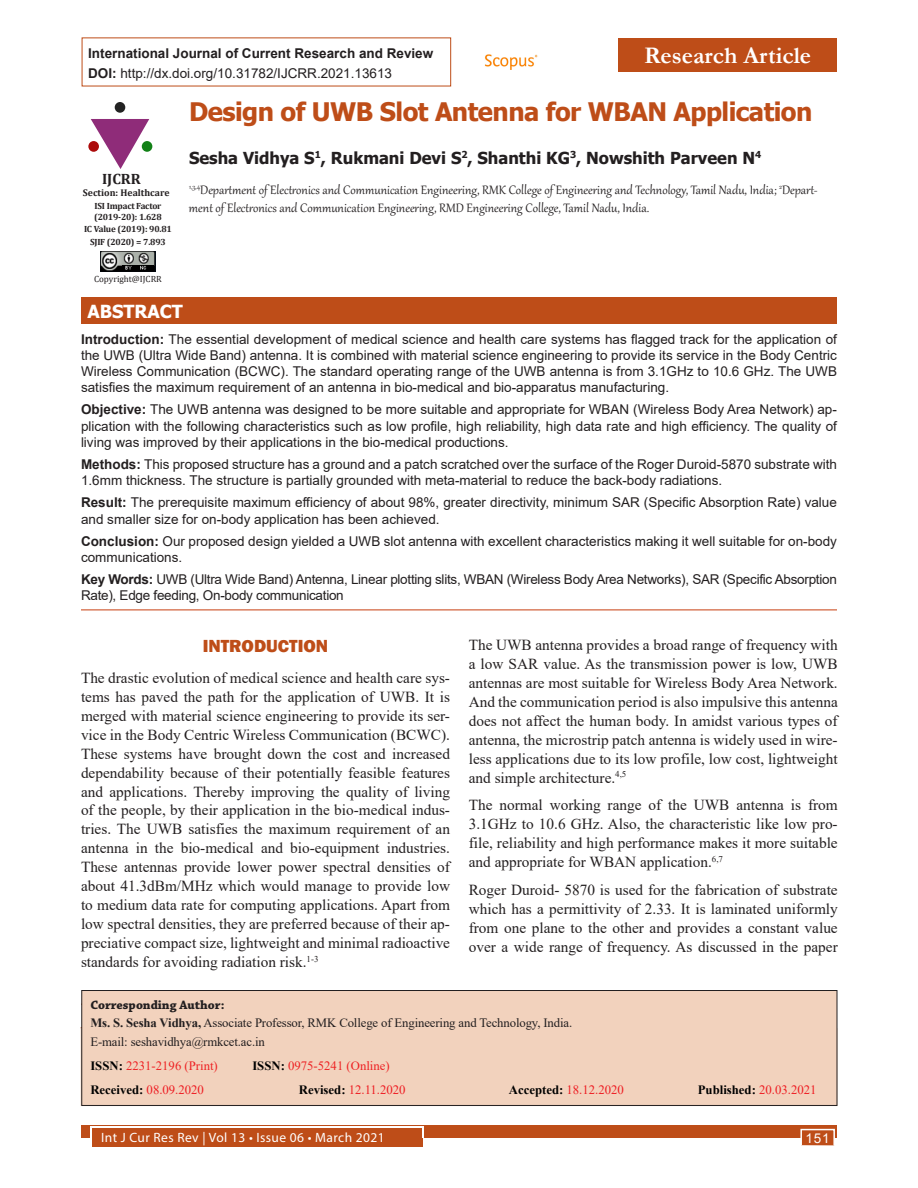
<style>
.page{position:relative;width:918px;height:1188px;background:#fff}
.page>*{position:absolute;margin:0;border:0;box-sizing:border-box;transform-origin:0 0}
.Article_title{font:700 25.5px "Tahoma";letter-spacing:-.02em;color:#be4d18}
.Articles{font:700 24px "Garamond";color:#fff}
.Head_1{font:800 18px "Franklin Gothic";color:#be4d18}
.t1{font:700 18px "Tahoma";color:#fff}
.Author_name{font:700 16.5px "Tahoma";color:#231f20}
.Text_copy{font:15.3px/18.9px "Times New Roman";color:#231f20;text-align:justify}
.Author_affiliation{font:15px/18px "Gabriola";color:#231f20}
.t2{font:700 15px "Cambria";color:#231f20}
.Abstract_text{font:13.5px/16.2px "Arial";color:#231f20}
.Keywords{font:13.5px/16.2px "Arial";letter-spacing:-.02em;color:#231f20}
.t3{font:700 13.5px "Arial";color:#231f20}
.t4{font:13.5px "Myriad Pro";letter-spacing:.03em;color:#fff}
.t5{font:13.5px "Arial";color:#fff}
.Corresponding_text{font:12.75px "Times New Roman";letter-spacing:-.01em;color:#231f20}
.Corresponding_text-2{font:12.75px "Times New Roman";color:#ee1d23}
.Corresponding_text-3{font:12.75px "Times New Roman";color:#ee2123}
.Corresponding_head{font:700 12.75px "Chaparral Pro";color:#231f20}
.Corresponding_text-4{font:700 12.75px "Times New Roman";color:#000}
.t6{font:700 9.75px "Cambria";color:#231f20}
.t7{font:700 9px/10.8px "Cambria";letter-spacing:-.02em;color:#231f20}
.Text{font:9px "Cambria";color:#231f20}
.s1{font-weight:700}
.s2{font-weight:700;color:#000}
.s3{font-weight:400;color:#ee1d23}
</style>
<div class="page">
<div style="left:81px;top:1125px;width:756px;height:13px;background:#be4d18"></div>
<div style="left:92px;top:1128px;width:330px;height:19px;background:#be4d18"></div>
<hr style="left:90px;top:1127px;width:333px;height:1px;background:#fff">
<svg style="left:90px;top:1128px;width:2px;height:10px"></svg>
<svg style="left:422px;top:1127px;width:2px;height:11px"></svg>
<div style="left:800px;top:1129px;width:35px;height:17px;background:#be4d18;border:2px solid #fff"></div>
<div style="left:81px;top:990px;width:756px;height:116px;background:#f2d2bd;border:1px solid #231f20"></div>
<div style="left:618px;top:38px;width:219px;height:34px;background:#be4d18"></div>
<img style="left:485px;top:54px;width:53px;height:16px">
<svg style="left:91px;top:119px;width:58px;height:50px"></svg>
<div style="left:142px;top:141px;width:10px;height:11px;background:#128117;border-radius:50%"></div>
<div style="left:115px;top:102px;width:10px;height:11px;background:#232323;border-radius:50%"></div>
<div style="left:88px;top:141px;width:11px;height:11px;background:#ac0b0b;border-radius:50%"></div>
<img style="left:101px;top:252px;width:54px;height:19px">
<img style="left:123px;top:265px;width:31px;height:5px">
<hr style="left:81px;top:609px;width:756px;height:1px;background:#cd542a">
<div style="left:81px;top:297px;width:756px;height:27px;background:#be4d18"></div>
<p class="t3" style="left:88px;top:43px;width:347px">International Journal of Current Research and Review</p>
<p class="Articles" style="left:644px;top:39px;width:169px">Research Article</p>
<p class="Abstract_text" style="left:88px;top:65px;width:305px"><span class="s1">DOI:</span> http://dx.doi.org/10.31782/IJCRR.2021.13613</p>
<p class="Article_title" style="left:189px;top:94px;width:625px">Design of UWB Slot Antenna for WBAN Application</p>
<p class="Author_name" style="left:189px;top:146px;width:574px">Sesha Vidhya S<sup>1</sup>, Rukmani Devi S<sup>2</sup>, Shanthi KG<sup>3</sup>, Nowshith Parveen N<sup>4</sup></p>
<p class="Author_affiliation" style="left:189px;top:180px;width:630px"><sup>1,3,4</sup>Department of Electronics and Communication Engineering, RMK College of Engineering and Technology, Tamil Nadu, India; <sup>2</sup>Depart&shy;ment of Electronics and Communication Engineering, RMD Engineering College, Tamil Nadu, India.</p>
<p class="t2" style="left:102px;top:168px;width:40px">IJCRR</p>
<p class="t6" style="left:83px;top:186px;width:88px">Section: Healthcare</p>
<p class="t7" style="left:94px;top:200px;width:69px">ISI Impact Factor (2019-20): 1.628</p>
<p class="t7" style="left:84px;top:224px;width:89px">IC Value (2019): 90.81</p>
<p class="t7" style="left:90px;top:236px;width:77px">SJIF (2020) = 7.893</p>
<p class="Text" style="left:94px;top:273px;width:69px">Copyright@IJCRR</p>
<p class="t1" style="left:87px;top:298px;width:97px">ABSTRACT</p>
<p class="Abstract_text" style="left:81px;top:331px;width:758px;text-align:justify"><span class="s1">Introduction:</span> The essential development of medical science and health care systems has flagged track for the application of the UWB (Ultra Wide Band) antenna. It is combined with material science engineering to provide its service in the Body Centric Wireless Communication (BCWC). The standard operating range of the UWB antenna is from 3.1GHz to 10.6 GHz. The UWB satisfies the maximum requirement of an antenna in bio-medical and bio-apparatus manufacturing.</p>
<p class="Abstract_text" style="left:81px;top:401px;width:757px;text-align:justify"><span class="s1">Objective:</span> The UWB antenna was designed to be more suitable and appropriate for WBAN (Wireless Body Area Network) ap&shy;plication with the following characteristics such as low profile, high reliability, high data rate and high efficiency. The quality of living was improved by their applications in the bio-medical productions.</p>
<p class="Abstract_text" style="left:81px;top:456px;width:758px"><span class="s1">Methods:</span> This proposed structure has a ground and a patch scratched over the surface of the Roger Duroid-5870 substrate with<br>1.6mm thickness. The structure is partially grounded with meta-material to reduce the back-body radiations.</p>
<p class="Abstract_text" style="left:81px;top:494px;width:757px"><span class="s1">Result:</span> The prerequisite maximum efficiency of about 98%, greater directivity, minimum SAR (Specific Absorption Rate) value and smaller size for on-body application has been achieved.</p>
<p class="Abstract_text" style="left:81px;top:533px;width:757px"><span class="s1">Conclusion:</span> Our proposed design yielded a UWB slot antenna with excellent characteristics making it well suitable for on-body communications.</p>
<p class="Keywords" style="left:81px;top:571px;width:757px"><span class="s1">Key Words:</span> UWB (Ultra Wide Band) Antenna, Linear plotting slits, WBAN (Wireless Body Area Networks), SAR (Specific Absorption<br>Rate), Edge feeding, On-body communication</p>
<p class="Head_1" style="left:203px;top:635px;width:127px">INTRODUCTION</p>
<p class="Text_copy" style="left:81px;top:668px;width:371px">The drastic evolution of medical science and health care sys&shy;tems has paved the path for the application of UWB. It is merged with material science engineering to provide its ser&shy;vice in the Body Centric Wireless Communication (BCWC).<br>These systems have brought down the cost and increased dependability because of their potentially feasible features and applications. Thereby improving the quality of living of the people, by their application in the bio-medical indus&shy;tries. The UWB satisfies the maximum requirement of an antenna in the bio-medical and bio-equipment industries.<br>These antennas provide lower power spectral densities of about 41.3dBm/MHz which would manage to provide low to medium data rate for computing applications. Apart from low spectral densities, they are preferred because of their ap&shy;preciative compact size, lightweight and minimal radioactive standards for avoiding radiation risk.<sup>1-3</sup></p>
<p class="Text_copy" style="left:469px;top:635px;width:371px">The UWB antenna provides a broad range of frequency with a low SAR value. As the transmission power is low, UWB antennas are most suitable for Wireless Body Area Network.<br>And the communication period is also impulsive this antenna does not affect the human body. In amidst various types of antenna, the microstrip patch antenna is widely used in wire&shy;less applications due to its low profile, low cost, lightweight and simple architecture.<sup>4,5</sup></p>
<p class="Text_copy" style="left:469px;top:795px;width:371px">The normal working range of the UWB antenna is from 3.1GHz to 10.6 GHz. Also, the characteristic like low pro&shy;file, reliability and high performance makes it more suitable and appropriate for WBAN application.<sup>6,7</sup></p>
<p class="Text_copy" style="left:469px;top:880px;width:371px">Roger Duroid- 5870 is used for the fabrication of substrate which has a permittivity of 2.33. It is laminated uniformly from one plane to the other and provides a constant value over a wide range of frequency. As discussed in the paper</p>
<p class="Corresponding_head" style="left:90px;top:997px;width:136px">Corresponding Author:</p>
<p class="Corresponding_text" style="left:90px;top:1014px;width:483px"><span class="s1">Ms. S. Sesha Vidhya,</span> Associate Professor, RMK College of Engineering and Technology, India.</p>
<p class="Corresponding_text" style="left:90px;top:1032px;width:176px">E-mail: seshavidhya@rmkcet.ac.in</p>
<p class="Corresponding_text-3" style="left:90px;top:1057px;width:129px"><span class="s2">ISSN:</span> 2231-2196 (Print)</p>
<p class="Corresponding_text-3" style="left:252px;top:1057px;width:139px"><span class="s2">ISSN:</span> 0975-5241 (Online)</p>
<p class="Corresponding_text-2" style="left:90px;top:1081px;width:115px"><span class="s2">Received:</span> 08.09.2020</p>
<p class="Corresponding_text-2" style="left:299px;top:1081px;width:108px"><span class="s2">Revised:</span> 12.11.2020</p>
<p class="Corresponding_text-2" style="left:509px;top:1081px;width:117px"><span class="s2">Accepted:</span> 18.12.2020</p>
<p class="Corresponding_text-4" style="left:698px;top:1081px;width:120px">Published: <span class="s3">20.03.2021</span></p>
<p class="t4" style="left:101px;top:1129px;width:285px">Int J Cur Res Rev | Vol 13 • Issue 06 • March 2021</p>
<p class="t5" style="left:806px;top:1129px;width:26px">151</p>
</div>
